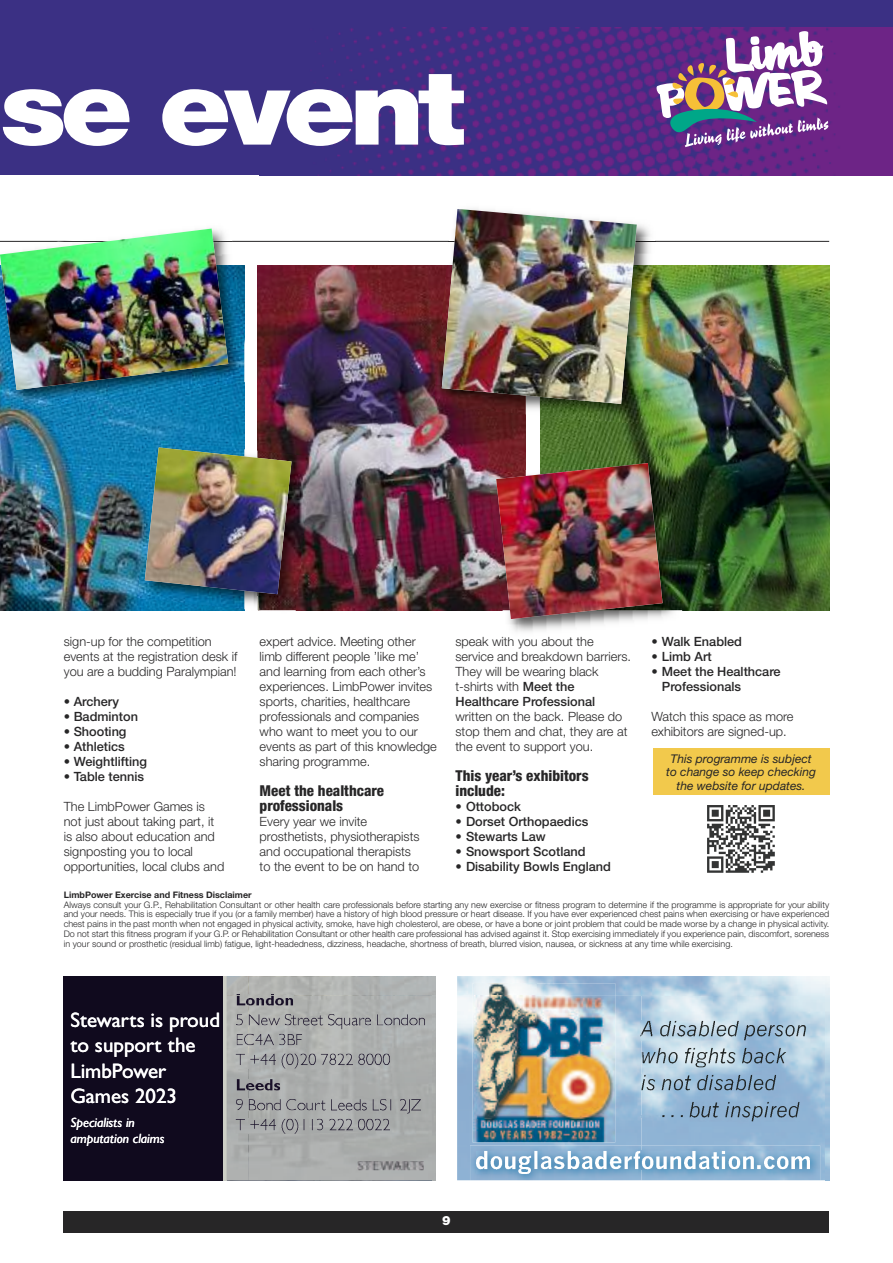
<style>
.page{position:relative;width:893px;height:1263px;background:#fff}
.page>*{position:absolute;margin:0;border:0;box-sizing:border-box;transform-origin:0 0}
.t1{font:900 104.1px "Helvetica Neue";letter-spacing:-.055em;color:#fff;scale:1.11 1}
.t2{font:21px/25.2px "Gill Sans MT Std Medium+KSJDOO";color:#fff}
.t3{font:800 condensed 15px/15px "Helvetica Neue";color:#272627}
.t4{font:13.5px/16.2px "Gill Sans MT Std Medium Italic+NCSSVR";color:#fff}
.t5{font:300 12.75px/15px "Helvetica Neue";color:#272627}
.t6{font:500 12.75px/15px "Helvetica Neue";color:#272627}
.t7{font:900 12.75px "Helvetica Neue";color:#fff}
.t8{font:italic 12px/13.5px "Helvetica Neue";color:#272627;text-align:center}
.t9{font:300 9px/9.8px "Helvetica Neue";color:#272627;text-align:justify}
.t10{font:700 9px "Helvetica Neue";color:#272627}
.s1{font-weight:500}
</style>
<div class="page">
<div style="left:0;top:0;width:893px;height:175px;background:#3b3084"></div>
<img style="left:315px;top:28px;width:578px;height:147px">
<div style="left:64px;top:1211px;width:765px;height:22px;background:#272627"></div>
<div style="left:64px;top:976px;width:160px;height:204px;background:#100a1e"></div>
<hr style="left:224px;top:976px;width:2px;height:204px;background:#cdcfc6">
<img style="left:227px;top:976px;width:209px;height:204px">
<img style="left:248px;top:994px;width:45px;height:6px">
<svg style="left:237px;top:994px;width:11px;height:11px"></svg>
<svg style="left:236px;top:1014px;width:12px;height:11px"></svg>
<svg style="left:237px;top:1034px;width:11px;height:11px"></svg>
<img style="left:236px;top:1053px;width:154px;height:15px">
<svg style="left:236px;top:1054px;width:9px;height:11px"></svg>
<svg style="left:237px;top:1079px;width:11px;height:11px"></svg>
<svg style="left:236px;top:1099px;width:12px;height:11px"></svg>
<img style="left:236px;top:1119px;width:154px;height:15px">
<svg style="left:236px;top:1119px;width:9px;height:11px"></svg>
<img style="left:248px;top:1000px;width:45px;height:5px">
<img style="left:364px;top:1014px;width:62px;height:11px">
<img style="left:365px;top:1023px;width:60px;height:2px">
<img style="left:303px;top:1014px;width:61px;height:15px">
<img style="left:303px;top:1023px;width:57px;height:6px">
<img style="left:248px;top:1014px;width:55px;height:11px">
<img style="left:270px;top:1021px;width:29px;height:4px">
<img style="left:249px;top:1018px;width:19px;height:7px">
<img style="left:248px;top:1034px;width:54px;height:11px">
<img style="left:248px;top:1041px;width:49px;height:4px">
<img style="left:265px;top:1063px;width:124px;height:5px">
<img style="left:358px;top:1161px;width:66px;height:9px">
<svg style="left:274px;top:1083px;width:6px;height:7px"></svg>
<img style="left:248px;top:1079px;width:25px;height:4px">
<img style="left:248px;top:1083px;width:25px;height:7px">
<img style="left:320px;top:1099px;width:101px;height:15px">
<img style="left:322px;top:1108px;width:99px;height:6px">
<img style="left:248px;top:1099px;width:72px;height:11px">
<img style="left:249px;top:1108px;width:67px;height:2px">
<img style="left:265px;top:1129px;width:125px;height:5px">
<img style="left:457px;top:976px;width:372px;height:204px">
<img style="left:473px;top:983px;width:142px;height:159px">
<svg style="left:640px;top:1021px;width:1px;height:19px"></svg>
<img style="left:470px;top:1145px;width:350px;height:35px">
<img style="left:642px;top:1151px;width:168px;height:18px">
<img style="left:713px;top:1166px;width:97px;height:3px">
<img style="left:689px;top:1102px;width:111px;height:19px">
<img style="left:689px;top:1116px;width:108px;height:5px">
<svg style="left:671px;top:1115px;width:15px;height:2px"></svg>
<img style="left:641px;top:1115px;width:26px;height:2px">
<img style="left:641px;top:1075px;width:135px;height:15px">
<img style="left:641px;top:1089px;width:132px;height:1px">
<img style="left:642px;top:1048px;width:144px;height:19px">
<img style="left:643px;top:1062px;width:141px;height:5px">
<img style="left:641px;top:1021px;width:166px;height:19px">
<img style="left:641px;top:1035px;width:164px;height:5px">
<img style="left:643px;top:1166px;width:67px;height:3px">
<hr style="left:0;top:241px;width:829px;height:1px;background:#272627">
<svg style="left:656px;top:31px;width:173px;height:116px;background:#8e6ca0"></svg>
<img style="left:0;top:411px;width:244px;height:199px">
<img style="left:258px;top:265px;width:268px;height:345px">
<img style="left:137px;top:440px;width:107px;height:169px">
<img style="left:291px;top:451px;width:21px;height:159px">
<svg style="left:145px;top:594px;width:146px;height:16px;background:#24688c"></svg>
<img style="left:145px;top:447px;width:146px;height:147px">
<img style="left:540px;top:265px;width:289px;height:345px">
<img style="left:637px;top:224px;width:20px;height:17px">
<img style="left:447px;top:242px;width:208px;height:173px">
<img style="left:434px;top:265px;width:91px;height:149px">
<img style="left:540px;top:265px;width:113px;height:159px">
<img style="left:442px;top:209px;width:195px;height:195px">
<img style="left:508px;top:468px;width:175px;height:164px">
<img style="left:488px;top:470px;width:8px;height:140px">
<img style="left:540px;top:455px;width:142px;height:155px">
<img style="left:496px;top:463px;width:167px;height:156px">
<img style="left:244px;top:338px;width:1px;height:44px">
<img style="left:0;top:265px;width:244px;height:146px">
<img style="left:0;top:229px;width:228px;height:161px">
<div style="left:653px;top:748px;width:176px;height:46px;background:#f2c94c"></div>
<svg style="left:707px;top:805px;width:68px;height:68px"></svg>
<h1 class="t1" style="left:0;top:45px;width:420px">se event</h1>
<h3 class="t5" style="left:64px;top:634px;width:175px">sign-up for the competition events at the registration desk if you are a budding Paralympian!</h3>
<h3 class="t6" style="left:64px;top:694px;width:57px">• Archery</h3>
<h3 class="t6" style="left:64px;top:709px;width:76px">• Badminton</h3>
<h3 class="t6" style="left:64px;top:724px;width:64px">• Shooting</h3>
<h3 class="t6" style="left:64px;top:739px;width:63px">• Athletics</h3>
<h3 class="t6" style="left:64px;top:754px;width:85px">• Weightlifting</h3>
<h3 class="t6" style="left:64px;top:769px;width:82px">• Table tennis</h3>
<h3 class="t5" style="left:64px;top:799px;width:162px">The LimbPower Games is not just about taking part, it is also about education and signposting you to local opportunities, local clubs and</h3>
<p class="t5" style="left:260px;top:634px;width:179px">expert advice. Meeting other limb different people ’like me’ and learning from each other’s experiences. LimbPower invites sports, charities, healthcare professionals and companies who want to meet you to our events as part of this knowledge sharing programme.</p>
<h3 class="t3" style="left:260px;top:783px;width:126px">Meet the healthcare professionals</h3>
<h3 class="t5" style="left:260px;top:814px;width:161px">Every year we invite prosthetists, physiotherapists and occupational therapists to the event to be on hand to</h3>
<h3 class="t5" style="left:455px;top:634px;width:177px">speak with you about the service and breakdown barriers.<br>They will be wearing black t-shirts with <span class="s1">Meet the<br>Healthcare Professional</span></h3>
<h3 class="t5" style="left:455px;top:709px;width:173px">written on the back. Please do stop them and chat, they are at the event to support you.</h3>
<h3 class="t3" style="left:455px;top:768px;width:135px">This year’s exhibitors include:</h3>
<h3 class="t6" style="left:455px;top:799px;width:67px">• Ottobock</h3>
<h3 class="t6" style="left:455px;top:814px;width:134px">• Dorset Orthopaedics</h3>
<h3 class="t6" style="left:455px;top:829px;width:92px">• Stewarts Law</h3>
<h3 class="t6" style="left:455px;top:844px;width:132px">• Snowsport Scotland</h3>
<h3 class="t6" style="left:455px;top:859px;width:157px">• Disability Bowls England</h3>
<h3 class="t6" style="left:651px;top:634px;width:92px">• Walk Enabled</h3>
<h3 class="t6" style="left:651px;top:649px;width:62px">• Limb Art</h3>
<h3 class="t6" style="left:662px;top:664px;width:120px;text-indent:-11px">• Meet the Healthcare<br>Professionals</h3>
<h3 class="t5" style="left:651px;top:709px;width:144px">Watch this space as more exhibitors are signed-up.</h3>
<h3 class="t8" style="left:666px;top:751px;width:151px">This programme is subject to change so keep checking the website for updates.</h3>
<p class="t10" style="left:64px;top:889px;width:189px">LimbPower Exercise and Fitness Disclaimer</p>
<p class="t9" style="left:64px;top:899px;width:767px">Always consult your G.P., Rehabilitation Consultant or other health care professionals before starting any new exercise or fitness program to determine if the programme is appropriate for your ability and your needs. This is especially true if you (or a family member) have a history of high blood pressure or heart disease. If you have ever experienced chest pains when exercising or have experienced chest pains in the past month when not engaged in physical activity, smoke, have high cholesterol, are obese, or have a bone or joint problem that could be made worse by a change in physical activity.<br>Do not start this fitness program if your G.P. or Rehabilitation Consultant or other health care professional has advised against it. Stop exercising immediately if you experience pain, discomfort, soreness in your sound or prosthetic (residual limb) fatigue, light-headedness, dizziness, headache, shortness of breath, blurred vision, nausea, or sickness at any time while exercising.</p>
<h2 class="t2" style="left:70px;top:1007px;width:151px">Stewarts is proud to support the<br>LimbPower<br>Games 2023</h2>
<h3 class="t4" style="left:70px;top:1114px;width:96px">Specialists in amputation claims</h3>
<h3 class="t7" style="left:442px;top:1213px;width:10px">9</h3>
</div>
